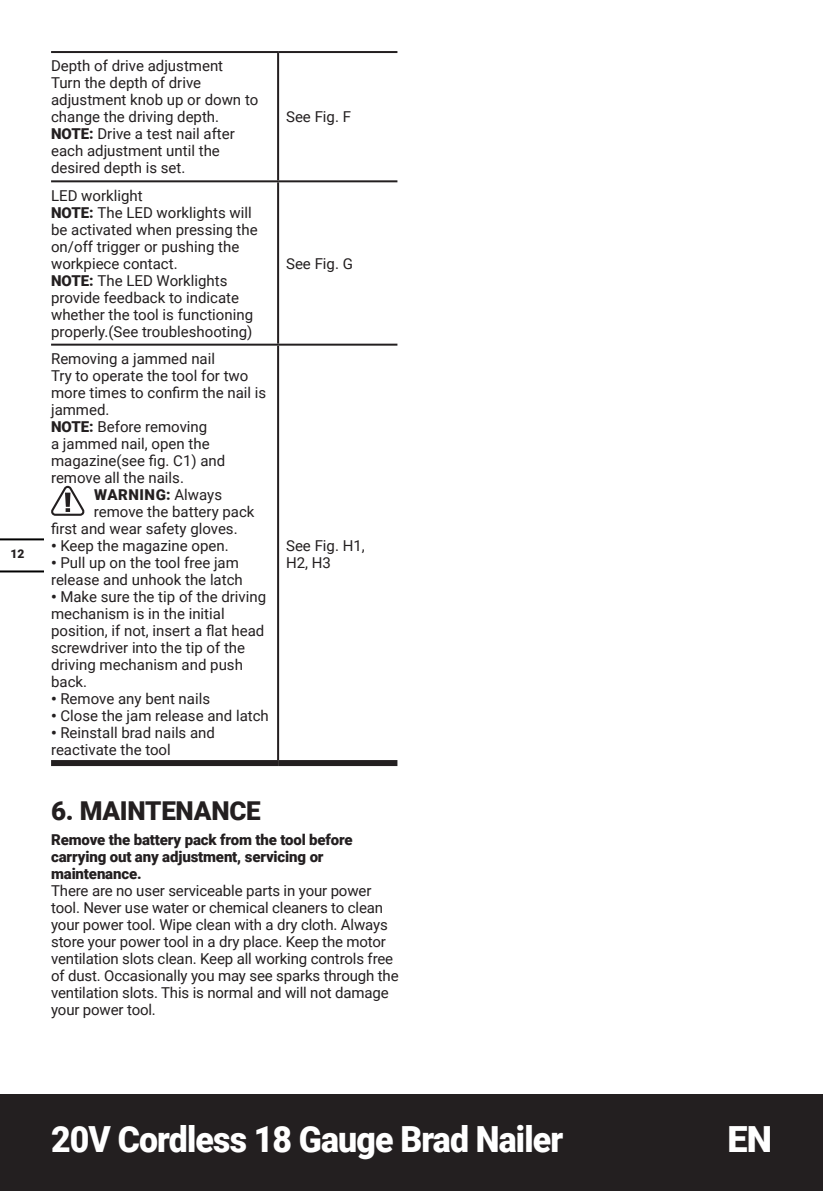
<style>
.page{position:relative;width:823px;height:1191px;background:#fff}
.page>*{position:absolute;margin:0;border:0;box-sizing:border-box;transform-origin:0 0}
.t1{font:900 36px "Roboto";letter-spacing:-.025em;color:#fff;scale:.94 1}
.t2{font:900 36px "Roboto";letter-spacing:-.025em;color:#fff}
.t3{font:900 26px "Roboto";letter-spacing:-.01em;color:#231f20}
.t4{font:15px/17px "Roboto";color:#231f20}
.t5{font:900 15px/17px "Roboto";letter-spacing:-.01em;color:#231f20}
.t6{font:900 15px "Roboto";letter-spacing:.035em;color:#231f20}
.t7{font:900 12px "Roboto";color:#231f20}
.s1{font-weight:900}
.s2{font-weight:400}
</style>
<div class="page">
<div style="left:0;top:1094px;width:822px;height:97px;background:#231f20"></div>
<hr style="left:0;top:570px;width:43px;height:2px;background:#000">
<hr style="left:0;top:538px;width:43px;height:2px;background:#000">
<hr style="left:277px;top:53px;width:2px;height:127px;background:#231f20">
<hr style="left:277px;top:182px;width:2px;height:162px;background:#231f20">
<hr style="left:277px;top:346px;width:2px;height:414px;background:#231f20">
<div style="left:51px;top:760px;width:227px;height:6px;background:#231f20"></div>
<div style="left:278px;top:760px;width:119px;height:6px;background:#231f20"></div>
<hr style="left:51px;top:51px;width:227px;height:2px;background:#231f20">
<hr style="left:278px;top:51px;width:119px;height:2px;background:#231f20">
<hr style="left:51px;top:180px;width:227px;height:2px;background:#231f20">
<hr style="left:278px;top:180px;width:119px;height:2px;background:#231f20">
<hr style="left:51px;top:344px;width:227px;height:2px;background:#231f20">
<hr style="left:278px;top:344px;width:119px;height:2px;background:#231f20">
<svg style="left:51px;top:486px;width:33px;height:30px"></svg>
<p class="t7" style="left:11px;top:545px;width:15px">12</p>
<p class="t4" style="left:51px;top:57px;width:173px">Depth of drive adjustment</p>
<p class="t4" style="left:51px;top:74px;width:208px">Turn the depth of drive adjustment knob up or down to change the driving depth.</p>
<p class="t4" style="left:51px;top:125px;width:185px"><span class="s1">NOTE:</span> Drive a test nail after each adjustment until the desired depth is set.</p>
<p class="t4" style="left:51px;top:186px;width:93px">LED worklight</p>
<p class="t4" style="left:51px;top:203px;width:208px"><span class="s1">NOTE:</span> The LED worklights will be activated when pressing the on/off trigger or pushing the workpiece contact.</p>
<p class="t4" style="left:51px;top:271px;width:203px"><span class="s1">NOTE:</span> The LED Worklights provide feedback to indicate whether the tool is functioning properly.(See troubleshooting)</p>
<p class="t4" style="left:51px;top:349px;width:165px">Removing a jammed nail</p>
<p class="t4" style="left:51px;top:366px;width:216px">Try to operate the tool for two more times to confirm the nail is jammed.</p>
<p class="t4" style="left:51px;top:417px;width:176px"><span class="s1">NOTE:</span> Before removing<br>a jammed nail, open the magazine(see fig. C1) and remove all the nails.</p>
<p class="t6" style="left:94px;top:484px;width:129px">WARNING: <span class="s2">Always</span></p>
<p class="t4" style="left:94px;top:502px;width:162px">remove the battery pack</p>
<p class="t4" style="left:51px;top:519px;width:188px">first and wear safety gloves.</p>
<p class="t4" style="left:51px;top:536px;width:179px"><span class="s1">•</span> Keep the magazine open.</p>
<p class="t4" style="left:51px;top:553px;width:193px"><span class="s1">•</span> Pull up on the tool free jam release and unhook the latch</p>
<p class="t4" style="left:51px;top:587px;width:216px"><span class="s1">•</span> Make sure the tip of the driving mechanism is in the initial position, if not, insert a flat head screwdriver into the tip of the driving mechanism and push back.</p>
<p class="t4" style="left:51px;top:689px;width:160px"><span class="s1">•</span> Remove any bent nails</p>
<p class="t4" style="left:51px;top:706px;width:219px"><span class="s1">•</span> Close the jam release and latch</p>
<p class="t4" style="left:51px;top:723px;width:165px"><span class="s1">•</span> Reinstall brad nails and reactivate the tool</p>
<p class="t4" style="left:286px;top:108px;width:66px">See Fig. F</p>
<p class="t4" style="left:286px;top:254px;width:68px">See Fig. G</p>
<p class="t4" style="left:286px;top:536px;width:80px">See Fig. H1,<br>H2, H3</p>
<p class="t3" style="left:51px;top:792px;width:211px">6. MAINTENANCE</p>
<p class="t5" style="left:51px;top:830px;width:303px">Remove the battery pack from the tool before carrying out any adjustment, servicing or maintenance.</p>
<p class="t4" style="left:51px;top:881px;width:349px">There are no user serviceable parts in your power tool. Never use water or chemical cleaners to clean your power tool. Wipe clean with a dry cloth. Always store your power tool in a dry place. Keep the motor ventilation slots clean. Keep all working controls free of dust. Occasionally you may see sparks through the ventilation slots. This is normal and will not damage your power tool.</p>
<h1 class="t1" style="left:51px;top:1113px;width:546px">20V Cordless 18 Gauge Brad Nailer</h1>
<h1 class="t2" style="left:727px;top:1113px;width:46px">EN</h1>
</div>
